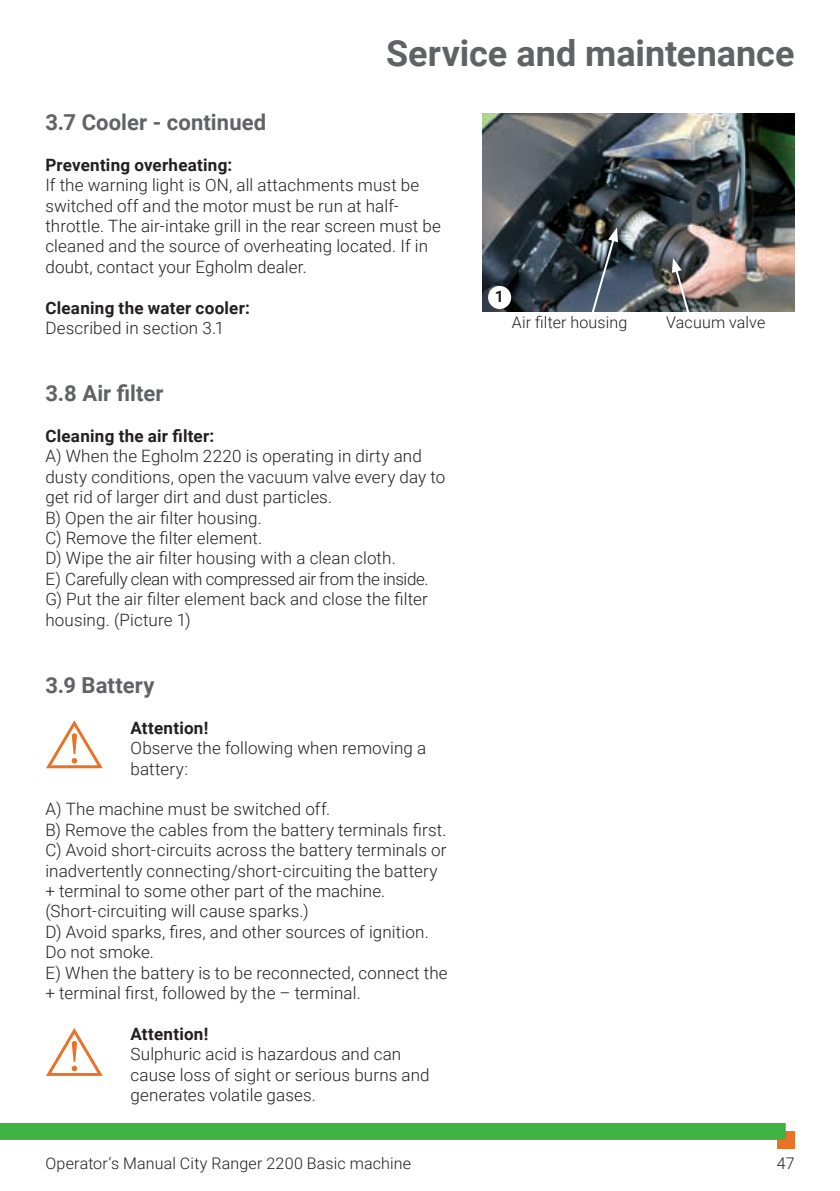
<style>
.page{position:relative;width:840px;height:1191px;background:#fff}
.page>*{position:absolute;margin:0;border:0;box-sizing:border-box;transform-origin:0 0}
.t1{font:700 36px "Roboto";color:#616265}
.t2{font:700 22px "Roboto";letter-spacing:.005em;color:#616265}
.t3{font:300 17px/20.4px "Roboto";letter-spacing:.005em;color:#231f20}
.t4{font:700 17px "Roboto";letter-spacing:.015em;color:#231f20}
.t5{font:300 16px "Roboto";letter-spacing:.01em;color:#231f20}
.t6{font:700 16px "Roboto";color:#231f20}
</style>
<div class="page">
<div style="left:776px;top:1131px;width:18px;height:17px;background:#ea7125"></div>
<div style="left:0;top:1123px;width:785px;height:17px;background:#40b143"></div>
<img style="left:482px;top:113px;width:312px;height:199px">
<div style="left:488px;top:286px;width:23px;height:23px;background:#fff;border-radius:50%"></div>
<svg style="left:590px;top:227px;width:27px;height:85px;background:#55606b"></svg>
<svg style="left:671px;top:258px;width:19px;height:54px"></svg>
<svg style="left:46px;top:720px;width:57px;height:48px"></svg>
<svg style="left:46px;top:1028px;width:57px;height:48px"></svg>
<h1 class="t1" style="left:386px;top:28px;width:410px">Service and maintenance</h1>
<p class="t2" style="left:45px;top:107px;width:222px">3.7 Cooler - continued</p>
<p class="t4" style="left:45px;top:153px;width:188px">Preventing overheating:</p>
<p class="t3" style="left:45px;top:174px;width:397px">If the warning light is ON, all attachments must be switched off and the motor must be run at half&shy;throttle. The air-intake grill in the rear screen must be cleaned and the source of overheating located. If in doubt, contact your Egholm dealer.</p>
<p class="t4" style="left:45px;top:296px;width:206px">Cleaning the water cooler:</p>
<p class="t3" style="left:45px;top:317px;width:180px">Described in section 3.1</p>
<p class="t2" style="left:45px;top:378px;width:120px">3.8 Air filter</p>
<p class="t4" style="left:45px;top:424px;width:170px">Cleaning the air filter:</p>
<p class="t3" style="left:45px;top:445px;width:401px">A) When the Egholm 2220 is operating in dirty and dusty conditions, open the vacuum valve every day to get rid of larger dirt and dust particles.<br>B) Open the air filter housing.<br>C) Remove the filter element.<br>D) Wipe the air filter housing with a clean cloth.<br>E) Carefully clean with compressed air from the inside.<br>G) Put the air filter element back and close the filter housing. (Picture 1)</p>
<p class="t2" style="left:45px;top:669px;width:111px">3.9 Battery</p>
<p class="t4" style="left:130px;top:716px;width:79px">Attention!</p>
<p class="t3" style="left:130px;top:737px;width:297px">Observe the following when removing a battery:</p>
<p class="t3" style="left:45px;top:798px;width:403px">A) The machine must be switched off.<br>B) Remove the cables from the battery terminals first.<br>C) Avoid short-circuits across the battery terminals or inadvertently connecting/short-circuiting the battery + terminal to some other part of the machine. (Short-circuiting will cause sparks.)<br>D) Avoid sparks, fires, and other sources of ignition.<br>Do not smoke.<br>E) When the battery is to be reconnected, connect the + terminal first, followed by the – terminal.</p>
<p class="t4" style="left:130px;top:1022px;width:79px">Attention!</p>
<p class="t3" style="left:130px;top:1043px;width:300px">Sulphuric acid is hazardous and can cause loss of sight or serious burns and generates volatile gases.</p>
<p class="t5" style="left:45px;top:1152px;width:367px">Operator’s Manual City Ranger 2200 Basic machine</p>
<p class="t6" style="left:494px;top:285px;width:11px">1</p>
<p class="t5" style="left:511px;top:311px;width:117px">Air filter housing</p>
<p class="t5" style="left:666px;top:311px;width:100px">Vacuum valve</p>
<p class="t5" style="left:776px;top:1152px;width:19px">47</p>
</div>
